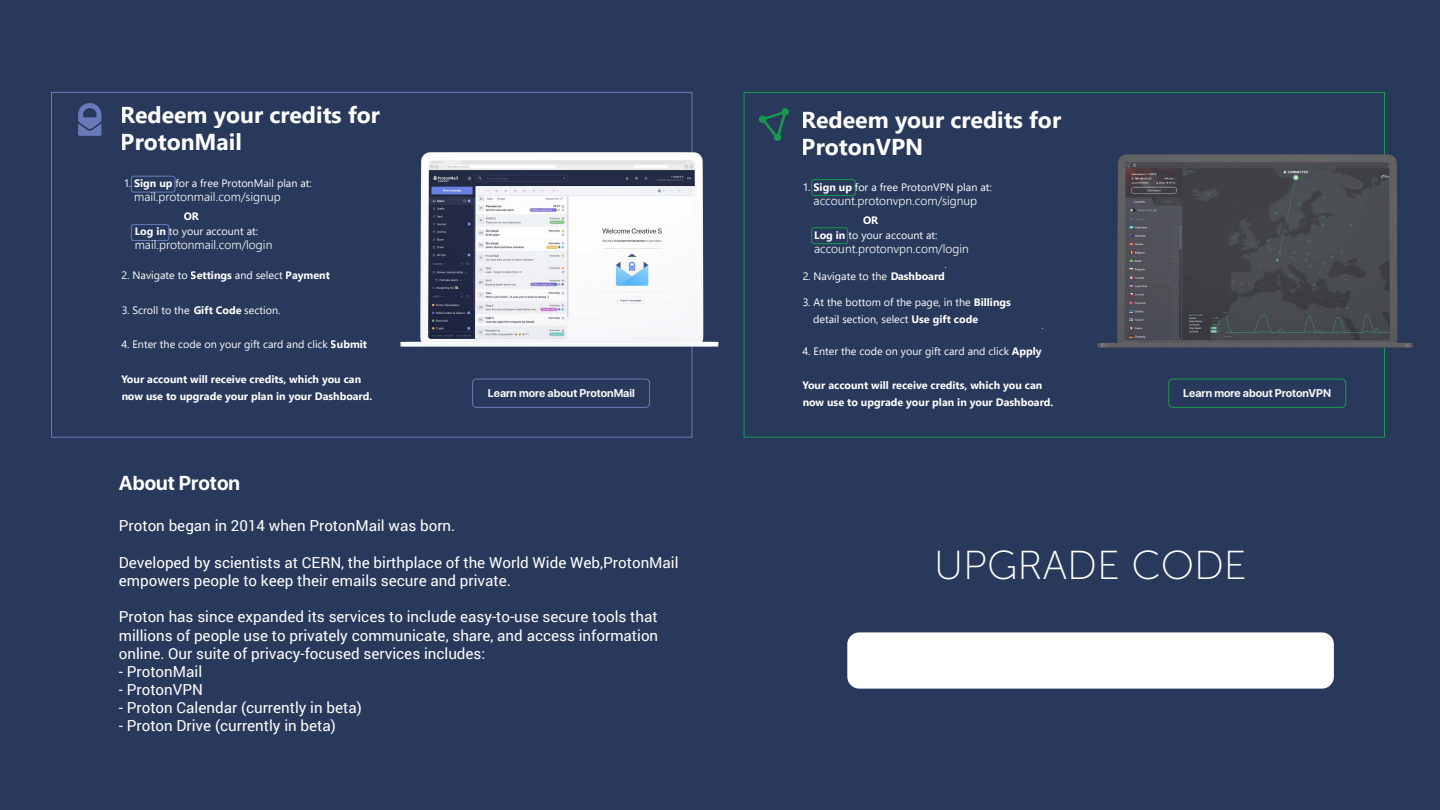
<style>
.page{position:relative;width:1440px;height:810px;background:#29395b}
.page>*{position:absolute;margin:0;border:0;box-sizing:border-box;transform-origin:0 0}
.t1{font:40.35px "Museo Sans 100";color:#fff}
.t2{font:700 22.95px/27.3px "Segoe UI";color:#fff}
.t3{font:700 20.02px "SF Pro Display";color:#fff}
.t4{font:15.15px/18.2px "Roboto";color:#fff}
.t5{font:300 12.15px "Segoe UI";color:#fff}
.t6{font:700 11.25px "SF Pro Display";color:#f9f9fa}
.t7{font:10.8px/17.2px "Segoe UI";color:#fff}
.t8{font:700 10.8px/17.2px "Segoe UI";color:#fff}
.s1{font-weight:700}
</style>
<div class="page">
<div style="left:131px;top:176px;width:44px;height:16px;border:1px solid #687aba;border-radius:2px"></div>
<div style="left:811px;top:179px;width:45px;height:17px;border:1px solid #17994e;border-radius:2px"></div>
<div style="left:811px;top:227px;width:37px;height:17px;border:1px solid #17994e;border-radius:2px"></div>
<div style="left:131px;top:224px;width:38px;height:17px;border:1px solid #687aba;border-radius:2px"></div>
<div style="left:472px;top:379px;width:178px;height:29px;border:1px solid #687aba;border-radius:4px"></div>
<div style="left:1168px;top:379px;width:178px;height:29px;border:1px solid #17994e;border-radius:4px"></div>
<svg style="left:759px;top:108px;width:30px;height:33px"></svg>
<svg style="left:78px;top:103px;width:23px;height:33px"></svg>
<div style="left:847px;top:632px;width:487px;height:57px;background:#fff;border-radius:12px"></div>
<img style="left:400px;top:152px;width:345px;height:195px">
<img style="left:1097px;top:154px;width:316px;height:194px">
<h2 class="t2" style="left:121px;top:99px;width:261px">Redeem your credits for<br>ProtonMail</h2>
<p class="t7" style="left:123px;top:174px;width:190px">1. <span class="s1">Sign up</span> for a free ProtonMail plan at:</p>
<p class="t5" style="left:134px;top:185px;width:148px">mail.protonmail.com/signup</p>
<p class="t5" style="left:135px;top:234px;width:139px">mail.protonmail.com/login</p>
<p class="t8" style="left:184px;top:207px;width:17px">OR</p>
<p class="t7" style="left:135px;top:222px;width:125px"><span class="s1">Log in</span> to your account at:</p>
<p class="t7" style="left:121px;top:266px;width:210px">2. Navigate to <span class="s1">Settings</span> and select <span class="s1">Payment</span></p>
<p class="t7" style="left:121px;top:300px;width:161px">3. Scroll to the <span class="s1">Gift Code</span> section.</p>
<p class="t7" style="left:121px;top:335px;width:247px">4. Enter the code on your gift card and click <span class="s1">Submit</span>.</p>
<p class="t8" style="left:121px;top:369px;width:253px">Your account will receive credits, which you can now use to upgrade your plan in your Dashboard.</p>
<h2 class="t2" style="left:802px;top:104px;width:261px">Redeem your credits for<br>ProtonVPN</h2>
<p class="t7" style="left:803px;top:177px;width:191px">1. <span class="s1">Sign up</span> for a free ProtonVPN plan at:</p>
<p class="t5" style="left:814px;top:189px;width:165px">account.protonvpn.com/signup</p>
<p class="t5" style="left:814px;top:237px;width:156px">account.protonvpn.com/login</p>
<p class="t8" style="left:863px;top:210px;width:17px">OR</p>
<p class="t7" style="left:814px;top:226px;width:125px"><span class="s1">Log in</span> to your account at:</p>
<p class="t7" style="left:803px;top:266px;width:144px">2. Navigate to the <span class="s1">Dashboard</span></p>
<p class="t7" style="left:945px;top:255px;width:4px">.</p>
<p class="t7" style="left:813px;top:292px;width:199px;text-indent:-11px">3. At the bottom of the page, in the <span class="s1">Billings </span>detail section, select <span class="s1">Use gift code</span></p>
<p class="t7" style="left:803px;top:341px;width:241px">4. Enter the code on your gift card and click <span class="s1">Apply</span></p>
<p class="t7" style="left:1042px;top:315px;width:4px">.</p>
<p class="t8" style="left:803px;top:376px;width:253px">Your account will receive credits, which you can now use to upgrade your plan in your Dashboard.</p>
<p class="t6" style="left:488px;top:386px;width:149px">Learn more about ProtonMail</p>
<p class="t6" style="left:1183px;top:386px;width:149px">Learn more about ProtonVPN</p>
<h3 class="t3" style="left:119px;top:471px;width:123px">About Proton</h3>
<p class="t4" style="left:119px;top:516px;width:338px">Proton began in 2014 when ProtonMail was born.</p>
<p class="t4" style="left:119px;top:553px;width:561px">Developed by scientists at CERN, the birthplace of the World Wide Web,ProtonMail empowers people to keep their emails secure and private.</p>
<p class="t4" style="left:119px;top:607px;width:541px;text-align:justify">Proton has since expanded its services to include easy-to-use secure tools that millions of people use to privately communicate, share, and access information online. Our suite of privacy-focused services includes:</p>
<p class="t4" style="left:119px;top:662px;width:85px">- ProtonMail</p>
<p class="t4" style="left:119px;top:680px;width:86px">- ProtonVPN</p>
<p class="t4" style="left:119px;top:698px;width:244px">- Proton Calendar (currently in beta)</p>
<p class="t4" style="left:119px;top:716px;width:218px">- Proton Drive (currently in beta)</p>
<h1 class="t1" style="left:934px;top:544px;width:314px">UPGRADE CODE</h1>
</div>
